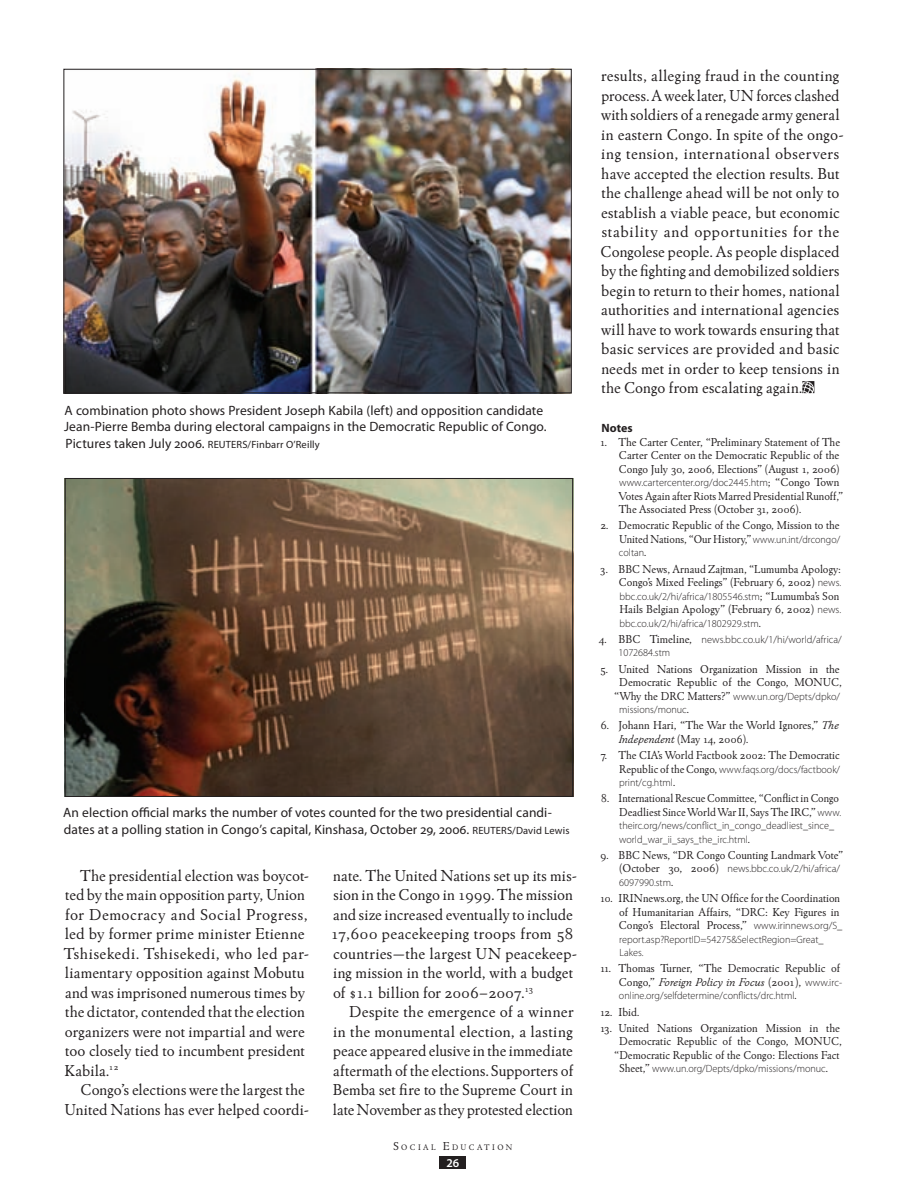
<style>
.page{position:relative;width:905px;height:1202px;background:#fff}
.page>*{position:absolute;margin:0;border:0;box-sizing:border-box;transform-origin:0 0}
.t1{font:16.5px/19.5px "Winchester New ITC Book OS";letter-spacing:.005em;color:#231f20}
.t2{font:13.5px/16.5px "Myriad Pro";letter-spacing:.005em;color:#231f20}
.t3{font:12px/13.5px "Winchester New ITC Book OS";color:#231f20;text-align:right}
.t4{font:12px/13.5px "Winchester New ITC Book OS";color:#231f20;text-align:right;scale:.95 1}
.t5{font:12px "Winchester New ITC Book Italic OS";color:#231f20}
.t6{font:700 12px "Myriad Pro";color:#231f20}
.t7{font:600 12px "Myriad Pro";color:#fff}
.t8{font:300 10.5px/13.5px "Myriad Pro";color:#231f20}
.t9{font:300 10.5px/13.5px "Myriad Pro";color:#231f20;scale:.96 1}
.t10{font:10.5px "Myriad Pro";letter-spacing:.015em;color:#231f20}
.t11{font:8.4px "Winchester New ITC Book OS";letter-spacing:.285em;color:#231f20}
.s1{font-size:13.5px}
.s2{font-size:10.5px}
.s3{font-size:12px}
.s4{font-family:"Winchester New ITC Book OS";font-weight:400;font-size:12px}
.s5{font-family:"Myriad Pro";font-weight:300;font-size:10.5px}
.s6{font-family:"Winchester New ITC Book Italic OS"}
.s7{font-family:"Winchester New ITC Book OS"}
</style>
<div class="page">
<img style="left:65px;top:71px;width:504px;height:320px">
<div style="left:63px;top:69px;width:508px;height:324px;border:1px solid #231f20"></div>
<img style="left:67px;top:480px;width:504px;height:314px">
<div style="left:65px;top:478px;width:508px;height:318px;border:1px solid #231f20"></div>
<svg style="left:802px;top:381px;width:12px;height:12px"></svg>
<div style="left:440px;top:1156px;width:26px;height:12px;background:#231f20"></div>
<p class="t2" style="left:64px;top:402px;width:484px">A combination photo shows President Joseph Kabila (left) and opposition candidate<br>Jean-Pierre Bemba during electoral campaigns in the Democratic Republic of Congo.</p>
<p class="t10" style="left:66px;top:438px;width:256px"><span class="s1">Pictures taken July 2006.</span> REUTERS/Finbarr O’Reilly</p>
<p class="t2" style="left:63px;top:804px;width:507px">An election official marks the number of votes counted for the two presidential candi&shy;dates at a polling station in Congo’s capital, Kinshasa, October 29, 2006. <span class="s2">REUTERS/David Lewis</span></p>
<p class="t1" style="left:64px;top:865px;width:247px;text-indent:16px">The presidential election was boycot&shy;ted by the main opposition party, Union for Democracy and Social Progress, led by former prime minister Etienne Tshisekedi. Tshisekedi, who led par&shy;liamentary opposition against Mobutu and was imprisoned numerous times by the dictator, contended that the election organizers were not impartial and were too closely tied to incumbent president Kabila.<sup>12</sup></p>
<p class="t1" style="left:64px;top:1080px;width:246px;text-align:right">Congo’s elections were the largest the<br>United Nations has ever helped coordi-</p>
<p class="t1" style="left:331px;top:865px;width:248px">nate. The United Nations set up its mis&shy;sion in the Congo in 1999. The mission and size increased eventually to include 17,600 peacekeeping troops from 58 countries—the largest UN peacekeep&shy;ing mission in the world, with a budget of $1.1 billion for 2006–2007.<sup>13</sup></p>
<p class="t1" style="left:333px;top:1002px;width:242px;text-align:justify;text-indent:16px">Despite the emergence of a winner in the monumental election, a lasting peace appeared elusive in the immediate aftermath of the elections. Supporters of Bemba set fire to the Supreme Court in late November as they protested election</p>
<p class="t11" style="left:393px;top:1141px;width:121px"><span class="s3">S</span>ocial <span class="s3">E</span>ducation</p>
<p class="t7" style="left:446px;top:1154px;width:14px">26</p>
<p class="t1" style="left:600px;top:66px;width:245px">results, alleging fraud in the counting process. A week later, UN forces clashed with soldiers of a renegade army general in eastern Congo. In spite of the ongo&shy;ing tension, international observers have accepted the election results. But the challenge ahead will be not only to establish a viable peace, but economic stability and opportunities for the Congolese people. As people displaced by the fighting and demobilized soldiers begin to return to their homes, national authorities and international agencies will have to work towards ensuring that basic services are provided and basic needs met in order to keep tensions in the Congo from escalating again.</p>
<p class="t6" style="left:601px;top:420px;width:33px">Notes</p>
<p class="t3" style="left:619px;top:435px;width:222px;text-align:justify;text-indent:-19px">1. The Carter Center, “Preliminary Statement of The Carter Center on the Democratic Republic of the Congo July 30, 2006, Elections” (August 1, 2006)</p>
<p class="t8" style="left:619px;top:476px;width:222px">www.cartercenter.org/doc2445.htm<span class="s4">; “Congo Town</span></p>
<p class="t3" style="left:618px;top:489px;width:226px;text-align:left">Votes Again after Riots Marred Presidential Runoff,”<br>The Associated Press (October 31, 2006).</p>
<p class="t3" style="left:600px;top:518px;width:241px">2. Democratic Republic of the Congo, Mission to the<br>United Nations, “Our History,” <span class="s5">www.un.int/drcongo/</span></p>
<p class="t8" style="left:619px;top:546px;width:29px">coltan<span class="s4">.</span></p>
<p class="t3" style="left:600px;top:561px;width:243px">3. BBC News, Arnaud Zajtman, “Lumumba Apology:<br>Congo’s Mixed Feelings” (February 6, 2002) <span class="s5">news.</span></p>
<p class="t8" style="left:619px;top:589px;width:221px">bbc.co.uk/2/hi/africa/1805546.stm<span class="s4">; “Lumumba’s Son</span></p>
<p class="t3" style="left:619px;top:602px;width:223px">Hails Belgian Apology” (February 6, 2002) <span class="s5">news.</span></p>
<p class="t8" style="left:619px;top:616px;width:143px">bbc.co.uk/2/hi/africa/1802929.stm<span class="s4">.</span></p>
<p class="t8" style="left:618px;top:632px;width:225px;text-indent:-20px"><span class="s4">4. BBC Timeline,</span> news.bbc.co.uk/1/hi/world/africa/<br>1072684.stm</p>
<p class="t3" style="left:600px;top:661px;width:243px">5. United Nations Organization Mission in the<br>Democratic Republic of the Congo, MONUC,</p>
<p class="t8" style="left:619px;top:689px;width:222px;text-indent:-5px"><span class="s4">“Why the DRC Matters?”</span> www.un.org/Depts/dpko/ missions/monuc<span class="s4">.</span></p>
<p class="t3" style="left:618px;top:718px;width:222px;text-align:left;text-indent:-17px">6. Johann Hari, “The War the World Ignores,” <span class="s6">The<br>Independent</span> (May 14, 2006).</p>
<p class="t3" style="left:600px;top:748px;width:241px">7. The CIA’s World Factbook 2002: The Democratic</p>
<p class="t9" style="left:619px;top:762px;width:232px"><span class="s4">Republic of the Congo,</span> www.faqs.org/docs/factbook/ print/cg.html<span class="s4">.</span></p>
<p class="t4" style="left:601px;top:791px;width:254px">8. International Rescue Committee, “Conflict in Congo<br>Deadliest Since World War II, Says The IRC,” <span class="s5">www.</span></p>
<p class="t8" style="left:619px;top:819px;width:216px">theirc.org/news/conflict_in_congo_deadliest_since_ world_war_ii_says_the_irc.html<span class="s4">.</span></p>
<p class="t3" style="left:600px;top:848px;width:244px">9. BBC News, “DR Congo Counting Landmark Vote”</p>
<p class="t8" style="left:619px;top:862px;width:222px"><span class="s4">(October 30, 2006)</span> news.bbc.co.uk/2/hi/africa/<br>6097990.stm<span class="s4">.</span></p>
<p class="t3" style="left:619px;top:891px;width:225px;text-align:left;text-indent:-19px">10. IRINnews.org, the UN Office for the Coordination of Humanitarian Affairs, “DRC: Key Figures in<br>Congo’s Electoral Process,” <span class="s5">www.irinnews.org/S_</span></p>
<p class="t8" style="left:619px;top:932px;width:206px">report.asp?ReportID=54275&amp;SelectRegion=Great_<br>Lakes.</p>
<p class="t3" style="left:600px;top:961px;width:242px">11. Thomas Turner, “The Democratic Republic of</p>
<p class="t5" style="left:619px;top:974px;width:225px"><span class="s7">Congo,”</span> Foreign Policy in Focus <span class="s7">(2001),</span> <span class="s5">www.irc-</span></p>
<p class="t8" style="left:619px;top:989px;width:179px">online.org/selfdetermine/conflicts/drc.html<span class="s4">.</span></p>
<p class="t3" style="left:600px;top:1004px;width:41px">12. Ibid.</p>
<p class="t3" style="left:600px;top:1020px;width:243px">13. United Nations Organization Mission in the<br>Democratic Republic of the Congo, MONUC, “Democratic Republic of the Congo: Elections Fact</p>
<p class="t8" style="left:619px;top:1062px;width:210px"><span class="s4">Sheet,”</span> www.un.org/Depts/dpko/missions/monuc<span class="s4">.</span></p>
</div>
